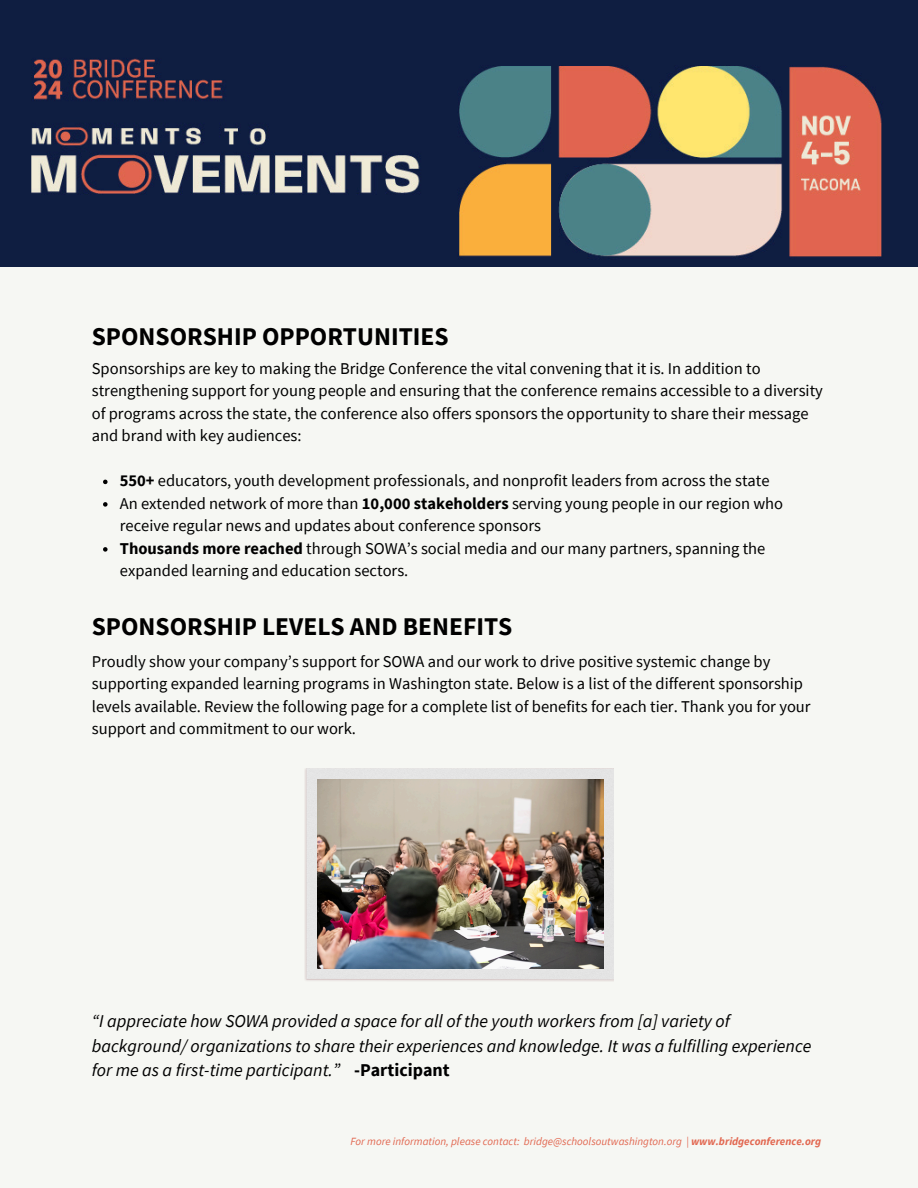
<style>
.page{position:relative;width:918px;height:1188px;background:#f6f7f3}
.page>*{position:absolute;margin:0;border:0;box-sizing:border-box;transform-origin:0 0}
.t1{font:700 25.5px "Source Sans Pro";color:#000}
.t2{font:italic 18px/24.8px "Source Sans Pro";color:#000}
.t3{font:16.5px/22.5px "Source Sans Pro";color:#000}
.t4{font:italic 11.1px "Source Sans Pro";color:#e26851}
.s1{font-weight:700}
.s2{font-weight:700;font-style:normal}
</style>
<div class="page">
<svg style="left:103px;top:480px;width:5px;height:4px"></svg>
<svg style="left:103px;top:502px;width:5px;height:5px"></svg>
<svg style="left:103px;top:547px;width:5px;height:5px"></svg>
<img style="left:0;top:0;width:918px;height:266px">
<img style="left:305px;top:768px;width:309px;height:213px">
<img style="left:318px;top:780px;width:286px;height:188px">
<p class="t1" style="left:92px;top:320px;width:358px">SPONSORSHIP OPPORTUNITIES</p>
<h1 class="t3" style="left:92px;top:357px;width:733px">Sponsorships are key to making the Bridge Conference the vital convening that it is. In addition to strengthening support for young people and ensuring that the conference remains accessible to a diversity of programs across the state, the conference also offers sponsors the opportunity to share their message and brand with key audiences:</h1>
<h2 class="t3" style="left:120px;top:469px;width:651px"><span class="s1">550+</span> educators, youth development professionals, and nonprofit leaders from across the state</h2>
<p class="t3" style="left:120px;top:492px;width:665px">An extended network of more than <span class="s1">10,000 stakeholders</span> serving young people in our region who receive regular news and updates about conference sponsors</p>
<p class="t3" style="left:120px;top:537px;width:647px"><span class="s1">Thousands more reached</span> through SOWA’s social media and our many partners, spanning the expanded learning and education sectors.</p>
<h2 class="t1" style="left:92px;top:610px;width:422px">SPONSORSHIP LEVELS AND BENEFITS</h2>
<h1 class="t3" style="left:92px;top:650px;width:720px">Proudly show your company’s support for SOWA and our work to drive positive systemic change by supporting expanded learning programs in Washington state. Below is a list of the different sponsorship levels available. Review the following page for a complete list of benefits for each tier. Thank you for your support and commitment to our work.</h1>
<p class="t2" style="left:92px;top:1008px;width:721px">“I appreciate how SOWA provided a space for all of the youth workers from [a] variety of background/ organizations to share their experiences and knowledge. It was a fulfilling experience for me as a first-time participant.” <span class="s2">-Participant</span></p>
<p class="t4" style="left:350px;top:1135px;width:472px">For more information, please contact: bridge@schoolsoutwashington.org | <span class="s1">www.bridgeconference.org</span></p>
</div>
